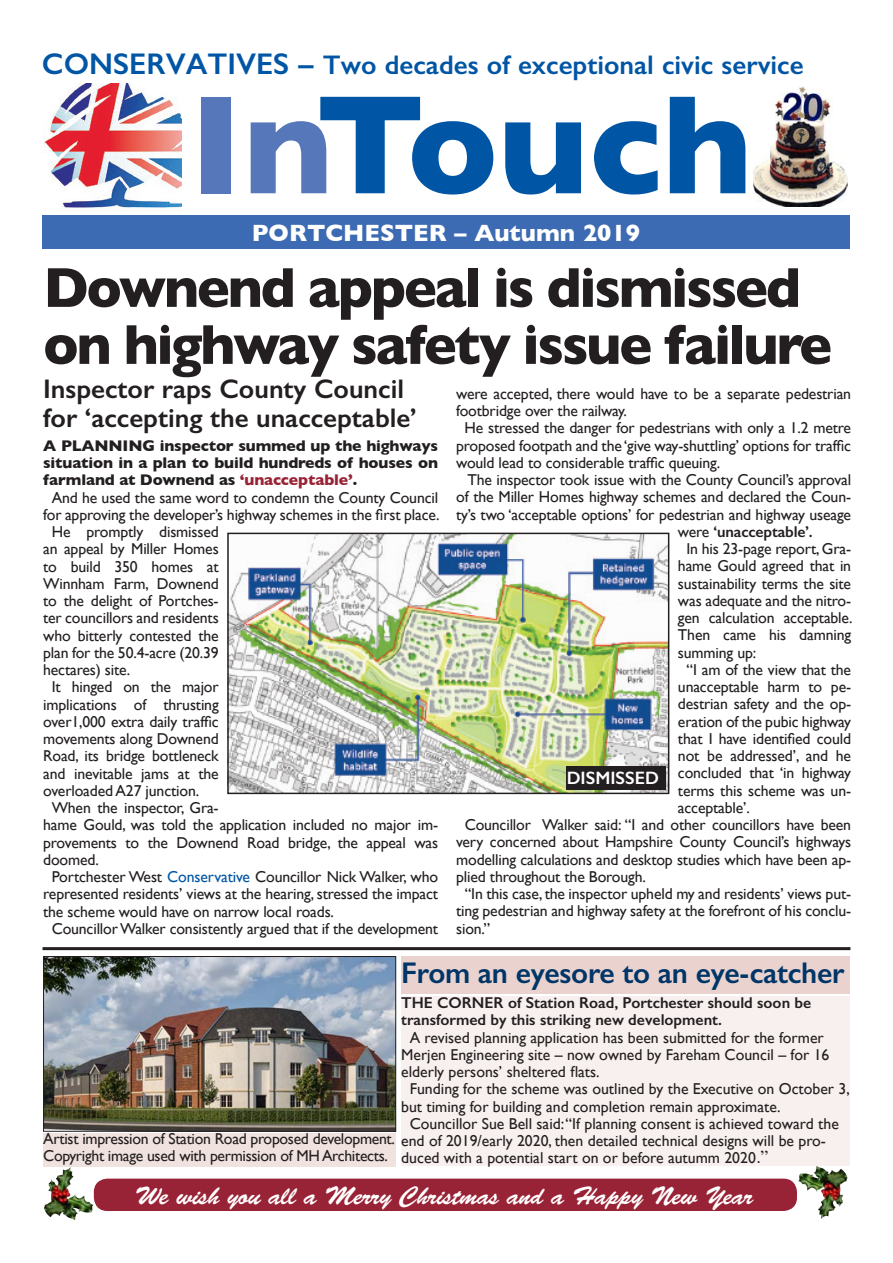
<style>
.page{position:relative;width:893px;height:1263px;background:#fff}
.page>*{position:absolute;margin:0;border:0;box-sizing:border-box;transform-origin:0 0}
.t1{font:700 142.5px "Gill Sans";color:#0155a5}
.t2{font:700 57px "Gill Sans";letter-spacing:-.04em;color:#231f20}
.t3{font:600 30px "Gill Sans";letter-spacing:-.01em;color:#003568}
.t4{font:600 27px "Gill Sans";color:#231f20}
.t5{font:600 27px "Gill Sans";color:#0155a5}
.t6{font:25.5px "Brush Script Std";letter-spacing:-.01em;color:#fff}
.t7{font:700 24px "Gill Sans";color:#fff}
.t8{font:600 18px "Gill Sans";color:#fff}
.t9{font:15.75px/17.2px "Gill Sans";letter-spacing:-.01em;color:#231f20;text-align:justify}
.t10{font:700 15.75px/17.2px "Gill Sans";letter-spacing:-.01em;color:#231f20;text-align:justify}
.t11{font:600 15.75px/17.2px "Gill Sans";color:#231f20}
.s1{font-size:30px}
.s2{color:#5677b9}
.s3{color:#992336}
.s4{color:#0155a5}
.s5{font-weight:400}
.s6{font-family:"Times";font-size:18px}
</style>
<div class="page">
<img style="left:43px;top:84px;width:139px;height:125px">
<div style="left:42px;top:216px;width:808px;height:33px;background:#3d6bb3"></div>
<div style="left:401px;top:997px;width:449px;height:169px;background:#f7f0ee"></div>
<div style="left:401px;top:956px;width:449px;height:38px;background:#ead3ce"></div>
<hr style="left:43px;top:947px;width:807px;height:3px;background:#231f20">
<img style="left:754px;top:87px;width:94px;height:119px">
<div style="left:94px;top:1178px;width:703px;height:33px;background:#992336;border-radius:14px"></div>
<img style="left:44px;top:1167px;width:50px;height:53px">
<img style="left:798px;top:1166px;width:50px;height:53px">
<img style="left:45px;top:958px;width:349px;height:172px">
<div style="left:43px;top:956px;width:353px;height:176px;border:1px solid #231f20"></div>
<div style="left:43px;top:1133px;width:353px;height:33px;background:#f0e2de"></div>
<img style="left:230px;top:536px;width:436px;height:255px">
<div style="left:227px;top:533px;width:442px;height:261px;border:2px solid #231f20"></div>
<div style="left:567px;top:766px;width:99px;height:24px;background:#231f20"></div>
<p class="t5" style="left:42px;top:49px;width:763px"><span class="s1">CONSERVATIVES –</span> Two decades of exceptional civic service</p>
<p class="t1" style="left:189px;top:32px;width:565px"><span class="s2">In</span>Touch</p>
<p class="t7" style="left:252px;top:213px;width:390px">PORTCHESTER – Autumn 2019</p>
<p class="t2" style="left:43px;top:242px;width:759px">Downend appeal is dismissed</p>
<p class="t2" style="left:43px;top:299px;width:790px">on highway safety issue failure</p>
<p class="t4" style="left:43px;top:373px;width:362px">Inspector raps County Council</p>
<p class="t4" style="left:43px;top:401px;width:375px">for ‘accepting the unacceptable’</p>
<p class="t10" style="left:43px;top:436px;width:396px">A PLANNING inspector summed up the highways situation in a plan to build hundreds of houses on farmland at Downend as <span class="s3">‘unacceptable’</span>.</p>
<p class="t9" style="left:43px;top:488px;width:398px;text-align:center">And he used the same word to condemn the County Council for approving the developer’s highway schemes in the first place.</p>
<p class="t9" style="left:43px;top:523px;width:177px;text-indent:9px">He promptly dismissed an appeal by Miller Homes to build 350 homes at Winnham Farm, Downend to the delight of Portches&shy;ter councillors and residents who bitterly contested the plan for the 50.4-acre (20.39 hectares) site.</p>
<p class="t9" style="left:43px;top:678px;width:177px;text-indent:9px">It hinged on the major implications of thrusting over1,000 extra daily traffic movements along Downend Road, its bridge bottleneck and inevitable jams at the overloaded A27 junction.</p>
<p class="t9" style="left:43px;top:799px;width:396px;text-align:left;text-indent:9px">When the inspector, Gra-<br>hame Gould, was told the application included no major im&shy;provements to the Downend Road bridge, the appeal was doomed.</p>
<p class="t9" style="left:43px;top:868px;width:396px;text-indent:9px">Portchester West <span class="s4">Conservative</span> Councillor Nick Walker, who represented residents’ views at the hearing, stressed the impact the scheme would have on narrow local roads.</p>
<p class="t9" style="left:52px;top:920px;width:388px">Councillor Walker consistently argued that if the development</p>
<p class="t9" style="left:456px;top:385px;width:396px">were accepted, there would have to be a separate pedestrian footbridge over the railway.</p>
<p class="t9" style="left:456px;top:419px;width:396px;text-indent:9px">He stressed the danger for pedestrians with only a 1.2 metre proposed footpath and the ‘give way-shuttling’ options for traffic would lead to considerable traffic queuing.</p>
<p class="t9" style="left:467px;top:471px;width:385px">The inspector took issue with the County Council’s approval</p>
<p class="t9" style="left:456px;top:488px;width:396px">of the Miller Homes highway schemes and declared the Coun-</p>
<p class="t9" style="left:456px;top:506px;width:396px">ty’s two ‘acceptable options’ for pedestrian and highway useage</p>
<p class="t11" style="left:678px;top:523px;width:136px"><span class="s5">were</span> ‘unacceptable’.</p>
<p class="t9" style="left:678px;top:540px;width:176px;text-indent:8px">In his 23-page report, Gra&shy;hame Gould agreed that in sustainability terms the site was adequate and the nitro&shy;gen calculation acceptable.<br>Then came his damning summing up:</p>
<p class="t9" style="left:678px;top:661px;width:175px;text-indent:9px">“I am of the view that the unacceptable harm to pe&shy;destrian safety and the op&shy;eration of the pubic highway that I have identified could not be addressed’, and he concluded that ‘in highway terms this scheme was un&shy;acceptable’.</p>
<p class="t9" style="left:456px;top:816px;width:396px;text-indent:9px">Councillor Walker said: “I and other councillors have been very concerned about Hampshire County Council’s highways modelling calculations and desktop studies which have been ap&shy;plied throughout the Borough.</p>
<p class="t9" style="left:456px;top:885px;width:396px;text-indent:9px">“In this case, the inspector upheld my and residents’ views put&shy;ting pedestrian and highway safety at the forefront of his conclu&shy;sion.”</p>
<p class="t8" style="left:567px;top:767px;width:94px">DISMISSED</p>
<p class="t3" style="left:401px;top:954px;width:445px">From an eyesore to an eye-catcher</p>
<p class="t11" style="left:401px;top:994px;width:412px">THE CORNER of Station Road, Portchester should soon be transformed by this striking new development.</p>
<p class="t9" style="left:401px;top:1028px;width:430px;text-align:left;text-indent:9px">A revised planning application has been submitted for the former<br>Merjen Engineering site – now owned by Fareham Council – for 16 elderly persons’ sheltered flats.</p>
<p class="t9" style="left:401px;top:1080px;width:450px;text-indent:9px">Funding for the scheme was outlined by the Executive on October 3, but timing for building and completion remain approximate.</p>
<p class="t9" style="left:401px;top:1115px;width:439px;text-align:left;text-indent:9px">Councillor Sue Bell said: “If planning consent is achieved toward the end of 2019/early 2020, then detailed technical designs will be pro&shy;duced with a potential start on or before autumm 2020<span class="s6">.”</span></p>
<p class="t9" style="left:43px;top:1130px;width:353px">Artist impression of Station Road proposed development.<br>Copyright image used with permission of MH Architects.</p>
<p class="t6" style="left:135px;top:1181px;width:619px">We wish you all a Merry Christmas and a Happy New Year</p>
</div>
